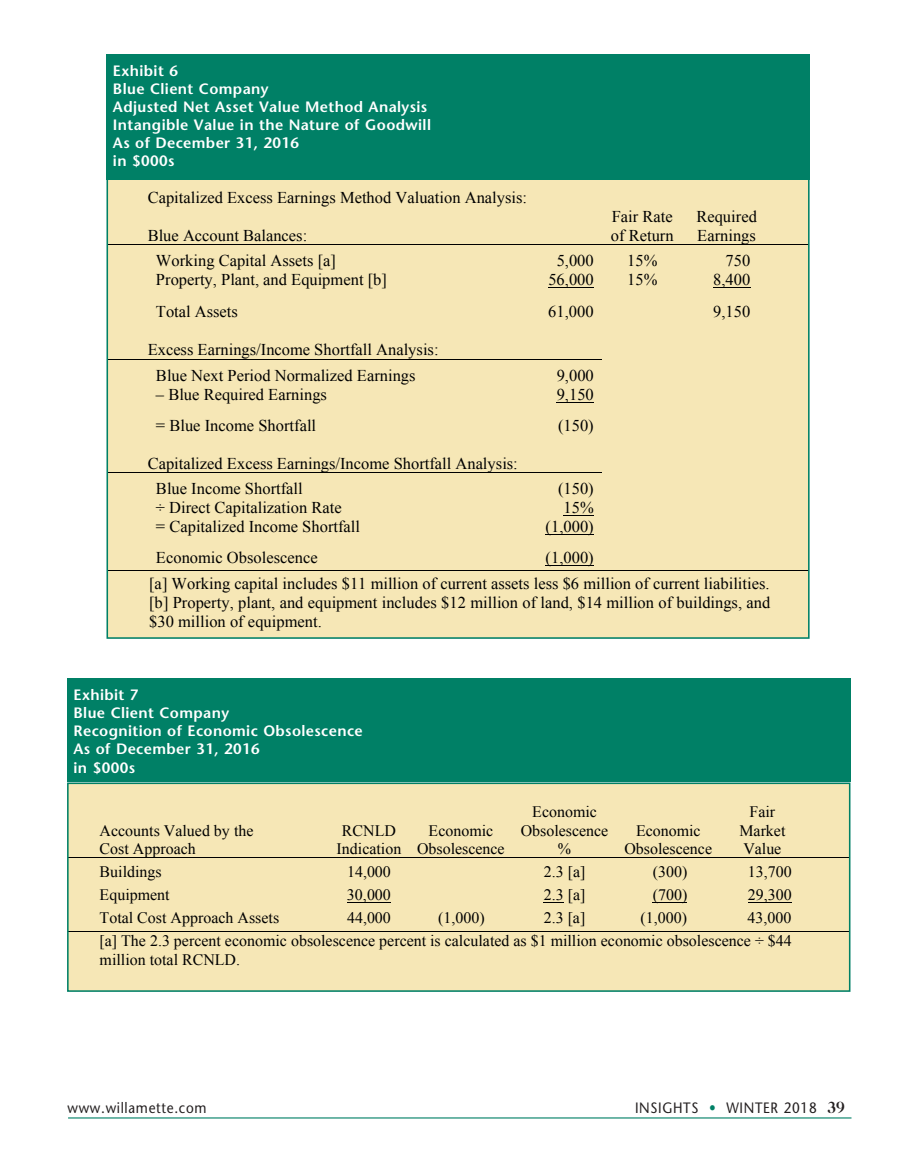
<style>
.page{position:relative;width:905px;height:1175px;background:#fff}
.page>*{position:absolute;margin:0;border:0;box-sizing:border-box;transform-origin:0 0}
.t1{font:16.5px/19px "Times New Roman";color:#000}
.t2{font:15.9px/18.3px "Times New Roman";color:#000;text-align:center}
.Exhibit_heading{font:600 15px "Stone Sans";letter-spacing:.025em;color:#fff}
.t3{font:15px "Stone Sans";letter-spacing:.05em;color:#231f20;scale:.9 1}
.s1{color:#008066}
.s2{font-family:"Caslon Two Twenty Four";font-weight:700;font-size:16.5px}
</style>
<div class="page">
<hr style="left:68px;top:1117px;width:783px;height:1px;background:#008066">
<div style="left:107px;top:175px;width:701px;height:463px;background:#f6e7b6"></div>
<hr style="left:107px;top:244px;width:701px;height:1px;background:#000">
<hr style="left:548px;top:287px;width:45px;height:1px;background:#000">
<hr style="left:713px;top:287px;width:37px;height:1px;background:#000">
<hr style="left:107px;top:359px;width:494px;height:1px;background:#000">
<hr style="left:556px;top:401px;width:37px;height:1px;background:#000">
<hr style="left:107px;top:472px;width:494px;height:1px;background:#000">
<hr style="left:563px;top:515px;width:30px;height:1px;background:#000">
<hr style="left:545px;top:534px;width:48px;height:1px;background:#000">
<hr style="left:545px;top:565px;width:48px;height:1px;background:#000">
<hr style="left:107px;top:570px;width:33px;height:1px;background:#000">
<hr style="left:138px;top:570px;width:382px;height:1px;background:#000">
<hr style="left:519px;top:570px;width:82px;height:1px;background:#000">
<hr style="left:600px;top:570px;width:82px;height:1px;background:#000">
<hr style="left:681px;top:570px;width:89px;height:1px;background:#000">
<hr style="left:769px;top:570px;width:39px;height:1px;background:#000">
<div style="left:106px;top:54px;width:703px;height:126px;background:#008066"></div>
<div style="left:68px;top:783px;width:781px;height:208px;background:#f6e7b6"></div>
<hr style="left:68px;top:857px;width:781px;height:1px;background:#000">
<hr style="left:347px;top:901px;width:44px;height:1px;background:#000">
<hr style="left:652px;top:901px;width:35px;height:1px;background:#000">
<hr style="left:747px;top:901px;width:44px;height:1px;background:#000">
<hr style="left:68px;top:930px;width:781px;height:1px;background:#000">
<div style="left:67px;top:782px;width:783px;height:209px;border:2px solid #008066"></div>
<div style="left:67px;top:678px;width:783px;height:104px;background:#008066"></div>
<p class="Exhibit_heading" style="left:113px;top:61px;width:66px">Exhibit 6</p>
<p class="Exhibit_heading" style="left:113px;top:79px;width:157px">Blue Client Company</p>
<p class="Exhibit_heading" style="left:113px;top:97px;width:316px">Adjusted Net Asset Value Method Analysis</p>
<p class="Exhibit_heading" style="left:113px;top:115px;width:319px">Intangible Value in the Nature of Goodwill</p>
<p class="Exhibit_heading" style="left:113px;top:133px;width:188px">As of December 31, 2016</p>
<p class="Exhibit_heading" style="left:113px;top:151px;width:63px">in $000s</p>
<p class="t1" style="left:148px;top:187px;width:381px">Capitalized Excess Earnings Method Valuation Analysis:</p>
<p class="t1" style="left:148px;top:225px;width:161px">Blue Account Balances:</p>
<p class="t1" style="left:611px;top:206px;width:64px">Fair Rate of Return</p>
<p class="t1" style="left:696px;top:206px;width:62px">Required<br>Earnings</p>
<p class="t1" style="left:156px;top:251px;width:181px">Working Capital Assets [a]</p>
<p class="t1" style="left:556px;top:251px;width:39px">5,000</p>
<p class="t1" style="left:627px;top:251px;width:32px">15%</p>
<p class="t1" style="left:725px;top:251px;width:26px">750</p>
<p class="t1" style="left:156px;top:270px;width:232px">Property, Plant, and Equipment [b]</p>
<p class="t1" style="left:548px;top:270px;width:47px">56,000</p>
<p class="t1" style="left:627px;top:270px;width:32px">15%</p>
<p class="t1" style="left:713px;top:270px;width:39px">8,400</p>
<p class="t1" style="left:156px;top:302px;width:83px">Total Assets</p>
<p class="t1" style="left:548px;top:302px;width:47px">61,000</p>
<p class="t1" style="left:713px;top:302px;width:39px">9,150</p>
<p class="t1" style="left:156px;top:336px;width:284px;line-height:25.8px;text-indent:-8px">Excess Earnings/Income Shortfall Analysis:<br>Blue Next Period Normalized Earnings</p>
<p class="t1" style="left:556px;top:365px;width:39px">9,000</p>
<p class="t1" style="left:156px;top:384px;width:172px">– Blue Required Earnings</p>
<p class="t1" style="left:556px;top:384px;width:39px">9,150</p>
<p class="t1" style="left:156px;top:415px;width:162px">= Blue Income Shortfall</p>
<p class="t1" style="left:558px;top:415px;width:37px">(150)</p>
<p class="t1" style="left:156px;top:450px;width:363px;line-height:25.8px;text-indent:-8px">Capitalized Excess Earnings/Income Shortfall Analysis:<br>Blue Income Shortfall</p>
<p class="t1" style="left:558px;top:479px;width:37px">(150)</p>
<p class="t1" style="left:156px;top:498px;width:187px">÷ Direct Capitalization Rate</p>
<p class="t1" style="left:563px;top:498px;width:32px">15%</p>
<p class="t1" style="left:156px;top:517px;width:206px">= Capitalized Income Shortfall</p>
<p class="t1" style="left:545px;top:517px;width:50px">(1,000)</p>
<p class="t1" style="left:156px;top:548px;width:163px">Economic Obsolescence</p>
<p class="t1" style="left:149px;top:545px;width:622px;line-height:25.8px;text-indent:396px">(1,000)<br>[a] Working capital includes $11 million of current assets less $6 million of current liabilities.</p>
<p class="t1" style="left:149px;top:593px;width:622px">[b] Property, plant, and equipment includes $12 million of land, $14 million of buildings, and $30 million of equipment.</p>
<p class="Exhibit_heading" style="left:74px;top:686px;width:66px">Exhibit 7</p>
<p class="Exhibit_heading" style="left:74px;top:704px;width:157px">Blue Client Company</p>
<p class="Exhibit_heading" style="left:74px;top:722px;width:291px">Recognition of Economic Obsolescence</p>
<p class="Exhibit_heading" style="left:74px;top:740px;width:188px">As of December 31, 2016</p>
<p class="Exhibit_heading" style="left:74px;top:758px;width:63px">in $000s</p>
<p class="t2" style="left:100px;top:821px;width:155px;text-align:left">Accounts Valued by the<br>Cost Approach</p>
<p class="t2" style="left:336px;top:821px;width:66px">RCNLD<br>Indication</p>
<p class="t2" style="left:417px;top:821px;width:89px">Economic<br>Obsolescence</p>
<p class="t2" style="left:520px;top:802px;width:89px">Economic<br>Obsolescence %</p>
<p class="t2" style="left:624px;top:821px;width:89px">Economic<br>Obsolescence</p>
<p class="t2" style="left:739px;top:802px;width:47px">Fair<br>Market<br>Value</p>
<p class="t2" style="left:100px;top:862px;width:64px">Buildings</p>
<p class="t2" style="left:347px;top:862px;width:45px">14,000</p>
<p class="t2" style="left:544px;top:862px;width:43px">2.3 [a]</p>
<p class="t2" style="left:652px;top:862px;width:36px">(300)</p>
<p class="t2" style="left:747px;top:862px;width:45px">13,700</p>
<p class="t2" style="left:100px;top:885px;width:71px">Equipment</p>
<p class="t2" style="left:347px;top:885px;width:45px">30,000</p>
<p class="t2" style="left:543px;top:885px;width:43px">2.3 [a]</p>
<p class="t2" style="left:652px;top:885px;width:36px">(700)</p>
<p class="t2" style="left:747px;top:885px;width:45px">29,300</p>
<p class="t2" style="left:100px;top:908px;width:181px">Total Cost Approach Assets</p>
<p class="t2" style="left:347px;top:908px;width:45px">44,000</p>
<p class="t2" style="left:438px;top:908px;width:48px">(1,000)</p>
<p class="t2" style="left:543px;top:908px;width:43px">2.3 [a]</p>
<p class="t2" style="left:640px;top:908px;width:48px">(1,000)</p>
<p class="t2" style="left:100px;top:905px;width:693px;line-height:23.4px;text-align:right">43,000<br>[a] The 2.3 percent economic obsolescence percent is calculated as $1 million economic obsolescence ÷ $44</p>
<p class="t2" style="left:100px;top:949px;width:142px">million total RCNLD.</p>
<p class="t3" style="left:68px;top:1098px;width:156px">www.willamette. com</p>
<p class="t3" style="left:635px;top:1098px;width:235px">INSIGHTS <span class="s1">•</span> WINTER 2018 <span class="s2">39</span></p>
</div>
